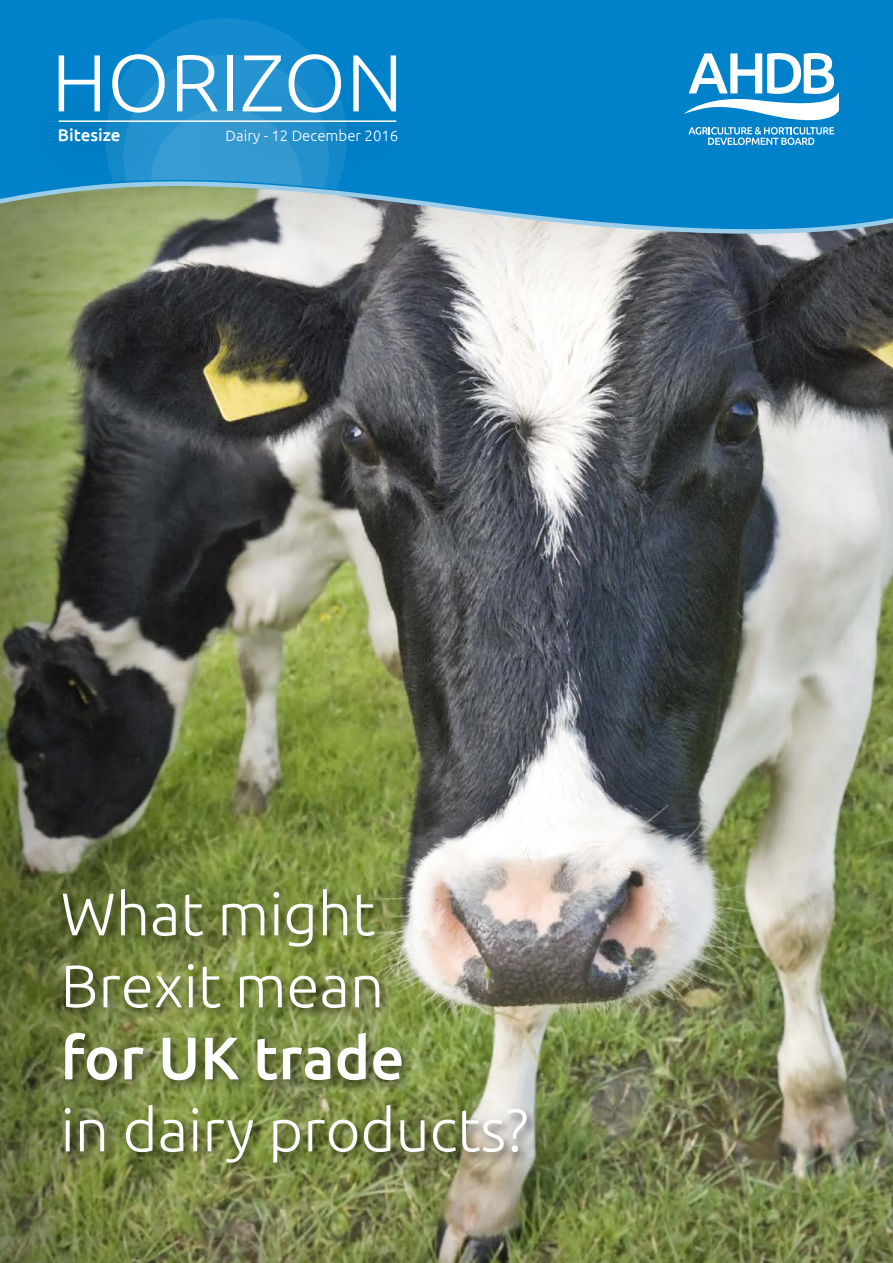
<style>
.page{position:relative;width:893px;height:1263px;background:#fff}
.page>*{position:absolute;margin:0;border:0;box-sizing:border-box;transform-origin:0 0}
.t1{font:300 80.7px "Ubuntu";color:#fff}
.t2{font:300 60px/72px "Ubuntu";color:#fff}
.t3{font:500 17.1px "Ubuntu";color:#fff}
.t4{font:300 15px "Ubuntu";color:#fff}
.s1{font-weight:500}
</style>
<div class="page">
<div style="left:0;top:160px;width:893px;height:1103px;background:#000;opacity:.39"></div>
<div style="left:15px;top:845px;width:559px;height:365px;background:#000;opacity:.3"></div>
<svg style="left:0;top:0;width:893px;height:241px;background:#1f8ac1"></svg>
<div style="left:8px;top:74px;width:161px;height:123px;background:#000;opacity:.75"></div>
<div style="left:181px;top:76px;width:262px;height:121px;background:#000;opacity:.75"></div>
<svg style="left:684px;top:53px;width:155px;height:92px"></svg>
<hr style="left:59px;top:120px;width:337px;height:2px;background:#fff">
<p class="t1" style="left:51px;top:34px;width:353px">HORIZON</p>
<p class="t3" style="left:58px;top:124px;width:64px">Bitesize</p>
<p class="t4" style="left:226px;top:127px;width:174px">Dairy - 12 December 2016</p>
<p class="t2" style="left:61px;top:876px;width:345px">What might<br>Brexit mean <span class="s1">for UK trade</span></p>
<p class="t2" style="left:61px;top:1092px;width:469px">in dairy products?</p>
</div>
